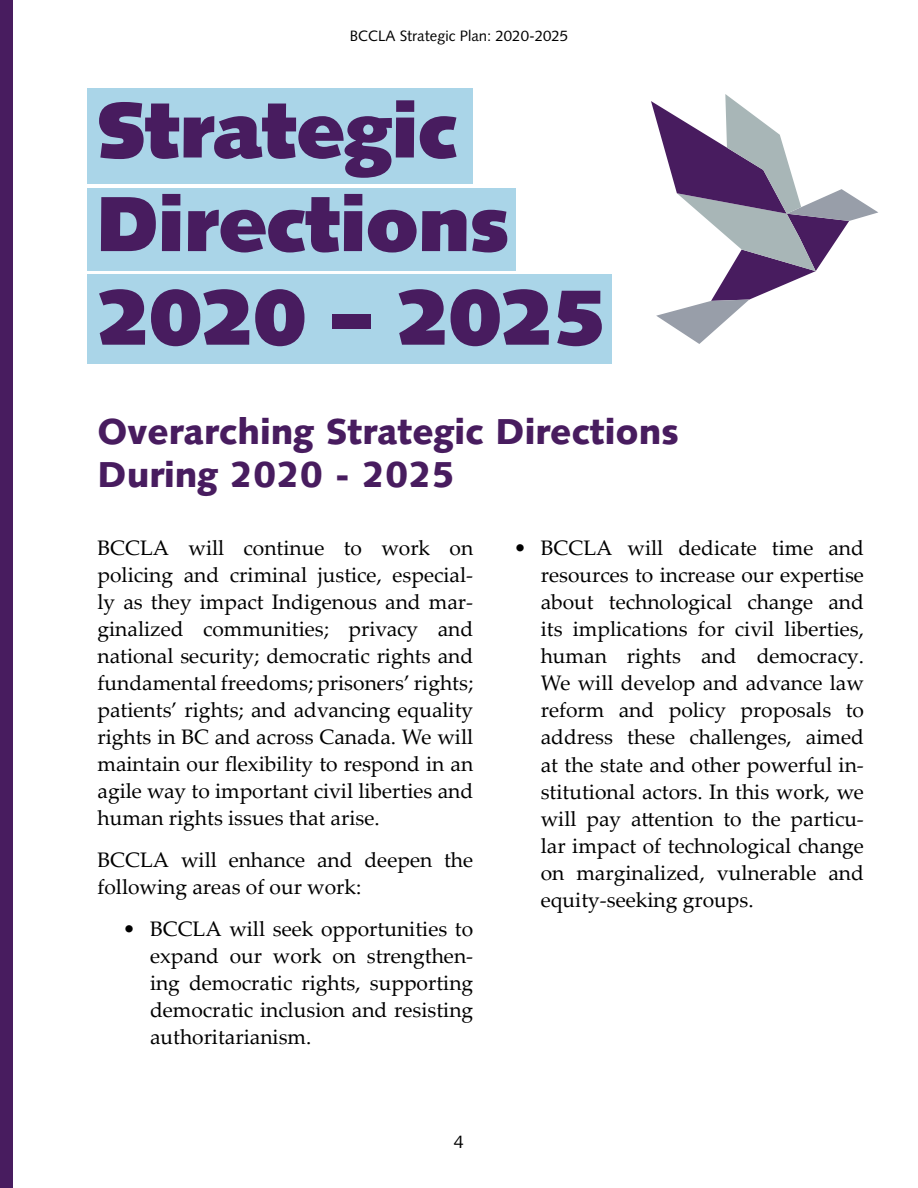
<style>
.page{position:relative;width:918px;height:1188px;background:#fff}
.page>*{position:absolute;margin:0;border:0;box-sizing:border-box;transform-origin:0 0}
.t1{font:900 78px/93.6px "Syntax LT Std";color:#481c5f}
.t2{font:900 36px/43.2px "Syntax LT Std";color:#481c5f}
.t3{font:21px/27px "Palatino Linotype";color:#000;text-align:justify}
.t4{font:18px "Syntax LT Std";color:#000}
.t5{font:15px "Syntax LT Std";color:#000}
</style>
<div class="page">
<div style="left:87px;top:88px;width:385px;height:96px;background:#aad5e8"></div>
<div style="left:87px;top:188px;width:429px;height:83px;background:#aad5e8"></div>
<div style="left:87px;top:274px;width:525px;height:90px;background:#aad5e8"></div>
<div style="left:0;top:0;width:13px;height:1188px;background:#481c5f"></div>
<svg style="left:651px;top:94px;width:227px;height:250px"></svg>
<p class="t5" style="left:350px;top:27px;width:220px">BCCLA Strategic Plan: 2020-2025</p>
<h1 class="t1" style="left:98px;top:84px;width:509px">Strategic<br>Directions<br>2020 – 2025</h1>
<h2 class="t2" style="left:98px;top:410px;width:583px">Overarching Strategic Directions<br>During 2020 - 2025</h2>
<p class="t3" style="left:98px;top:534px;width:377px">BCCLA will continue to work on policing and criminal justice, especial&shy;ly as they impact Indigenous and mar&shy;ginalized communities; privacy and national security; democratic rights and fundamental freedoms; prisoners’ rights; patients’ rights; and advancing equality rights in BC and across Canada. We will maintain our flexibility to respond in an agile way to important civil liberties and human rights issues that arise.</p>
<p class="t3" style="left:98px;top:846px;width:377px">BCCLA will enhance and deepen the following areas of our work:</p>
<p class="t3" style="left:150px;top:915px;width:325px;text-indent:-27px">• BCCLA will seek opportunities to expand our work on strengthen&shy;ing democratic rights, supporting democratic inclusion and resisting authoritarianism.</p>
<p class="t4" style="left:454px;top:1131px;width:12px">4</p>
<p class="t3" style="left:541px;top:534px;width:325px;text-indent:-27px">• BCCLA will dedicate time and resources to increase our expertise about technological change and its implications for civil liberties, human rights and democracy.<br>We will develop and advance law reform and policy proposals to address these challenges, aimed at the state and other powerful in&shy;stitutional actors. In this work, we will pay attention to the particu&shy;lar impact of technological change on marginalized, vulnerable and equity-seeking groups.</p>
</div>
